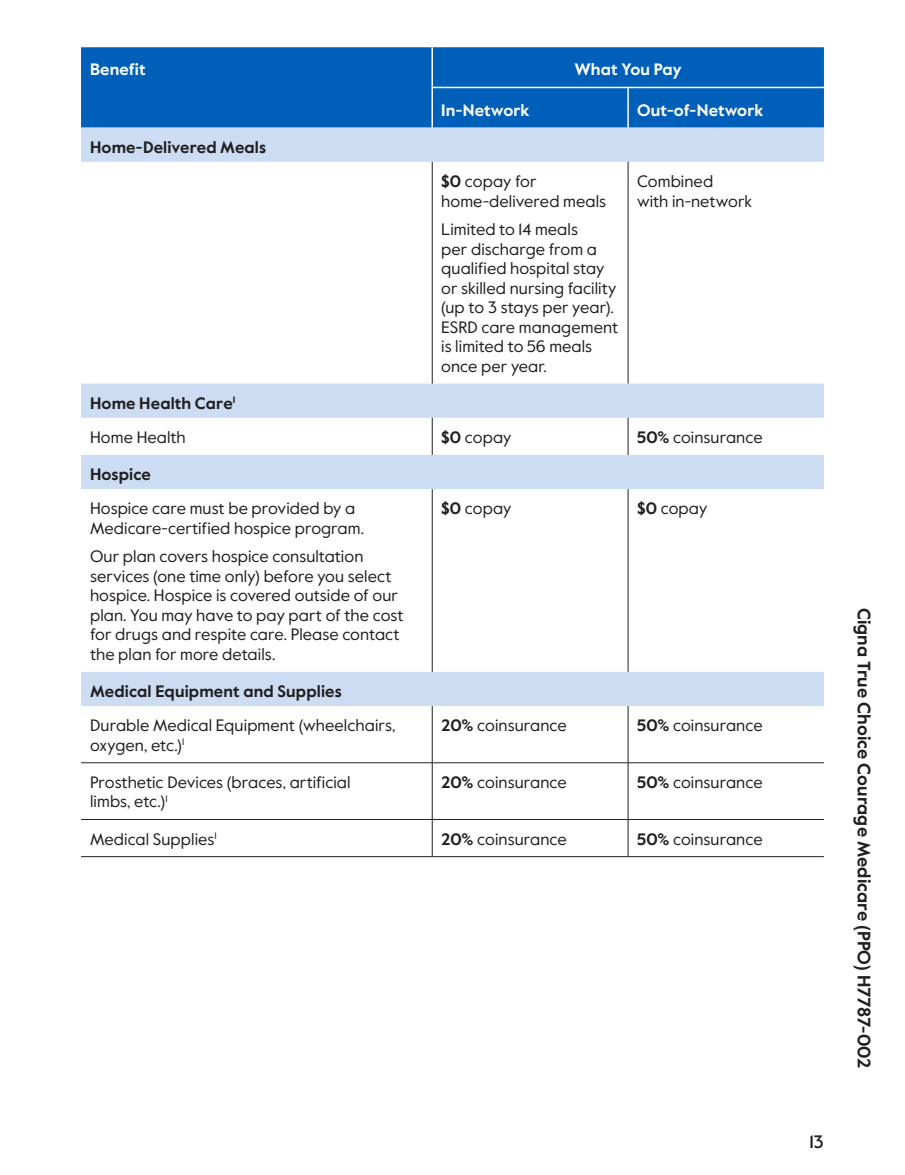
<style>
.page{position:relative;width:905px;height:1175px;background:#fff}
.page>*{position:absolute;margin:0;border:0;box-sizing:border-box;transform-origin:0 0}
.margin_plan_name{font:700 18px "Value Sans Pro";color:#231f20}
.t1{font:500 18px "Value Sans Pro";color:#231f20}
.table_para{font:16.5px/19.5px "Value Sans Pro";letter-spacing:.005em;color:#231f20}
.table_row_h1{font:700 16.5px "Value Sans Pro";letter-spacing:.01em;color:#231f20}
.table_col_h1_align_r{font:700 16.5px "Value Sans Pro";letter-spacing:.005em;color:#fff}
.table_col_h1_align_c{font:700 16.5px "Value Sans Pro";color:#fff}
.s1{font-weight:700}
</style>
<div class="page">
<div style="left:81px;top:47px;width:743px;height:81px;background:#005fb9"></div>
<svg style="left:81px;top:128px;width:743px;height:578px"></svg>
<hr style="left:432px;top:162px;width:1px;height:221px;background:#231f20">
<hr style="left:432px;top:418px;width:1px;height:37px;background:#231f20">
<hr style="left:432px;top:489px;width:1px;height:183px;background:#231f20">
<hr style="left:432px;top:706px;width:1px;height:56px;background:#231f20">
<hr style="left:432px;top:763px;width:1px;height:56px;background:#231f20">
<hr style="left:432px;top:819px;width:1px;height:37px;background:#231f20">
<hr style="left:627px;top:162px;width:1px;height:221px;background:#231f20">
<hr style="left:627px;top:418px;width:1px;height:37px;background:#231f20">
<hr style="left:627px;top:489px;width:1px;height:183px;background:#231f20">
<hr style="left:627px;top:706px;width:1px;height:56px;background:#231f20">
<hr style="left:627px;top:763px;width:1px;height:56px;background:#231f20">
<hr style="left:627px;top:819px;width:1px;height:37px;background:#231f20">
<hr style="left:81px;top:856px;width:351px;height:1px;background:#231f20">
<hr style="left:432px;top:856px;width:196px;height:1px;background:#231f20">
<hr style="left:628px;top:856px;width:196px;height:1px;background:#231f20">
<hr style="left:431px;top:47px;width:2px;height:40px;background:#fff">
<hr style="left:628px;top:87px;width:196px;height:1px;background:#fff">
<hr style="left:431px;top:87px;width:197px;height:1px;background:#fff">
<hr style="left:627px;top:88px;width:1px;height:40px;background:#fff">
<hr style="left:431px;top:88px;width:2px;height:40px;background:#fff">
<hr style="left:81px;top:762px;width:351px;height:1px;background:#231f20">
<hr style="left:432px;top:762px;width:196px;height:1px;background:#231f20">
<hr style="left:628px;top:762px;width:196px;height:1px;background:#231f20">
<hr style="left:81px;top:819px;width:351px;height:1px;background:#231f20">
<hr style="left:432px;top:819px;width:196px;height:1px;background:#231f20">
<hr style="left:628px;top:819px;width:196px;height:1px;background:#231f20">
<p class="table_col_h1_align_r" style="left:90px;top:60px;width:57px">Benefit</p>
<p class="table_col_h1_align_c" style="left:574px;top:60px;width:109px">What You Pay</p>
<p class="table_col_h1_align_r" style="left:441px;top:100px;width:90px">In-Network</p>
<p class="table_col_h1_align_r" style="left:637px;top:100px;width:128px">Out-of-Network</p>
<p class="table_row_h1" style="left:90px;top:137px;width:178px">Home-Delivered Meals</p>
<p class="table_para" style="left:441px;top:172px;width:166px"><span class="s1">$0</span> copay for home-delivered meals</p>
<p class="table_para" style="left:441px;top:220px;width:178px">Limited to 14 meals<br>per discharge from a qualified hospital stay or skilled nursing facility (up to 3 stays per year).<br>ESRD care management is limited to 56 meals once per year.</p>
<p class="table_para" style="left:637px;top:172px;width:116px">Combined<br>with in-network</p>
<p class="table_row_h1" style="left:90px;top:393px;width:147px">Home Health Care<sup>1</sup></p>
<p class="table_para" style="left:90px;top:428px;width:97px">Home Health</p>
<p class="table_para" style="left:441px;top:428px;width:72px"><span class="s1">$0</span> copay</p>
<p class="table_para" style="left:637px;top:428px;width:127px"><span class="s1">50%</span> coinsurance</p>
<p class="table_row_h1" style="left:90px;top:464px;width:62px">Hospice</p>
<p class="table_para" style="left:90px;top:499px;width:275px">Hospice care must be provided by a<br>Medicare-certified hospice program.</p>
<p class="table_para" style="left:90px;top:547px;width:315px">Our plan covers hospice consultation services (one time only) before you select hospice. Hospice is covered outside of our plan. You may have to pay part of the cost for drugs and respite care. Please contact the plan for more details.</p>
<p class="table_para" style="left:441px;top:499px;width:72px"><span class="s1">$0</span> copay</p>
<p class="table_para" style="left:637px;top:499px;width:72px"><span class="s1">$0</span> copay</p>
<p class="table_row_h1" style="left:90px;top:681px;width:253px">Medical Equipment and Supplies</p>
<p class="table_para" style="left:90px;top:716px;width:307px">Durable Medical Equipment (wheelchairs, oxygen, etc.)<sup>1</sup></p>
<p class="table_para" style="left:441px;top:716px;width:127px"><span class="s1">20%</span> coinsurance</p>
<p class="table_para" style="left:637px;top:716px;width:127px"><span class="s1">50%</span> coinsurance</p>
<p class="table_para" style="left:90px;top:772px;width:262px">Prosthetic Devices (braces, artificial limbs, etc.)<sup>1</sup></p>
<p class="table_para" style="left:441px;top:772px;width:127px"><span class="s1">20%</span> coinsurance</p>
<p class="table_para" style="left:637px;top:772px;width:127px"><span class="s1">50%</span> coinsurance</p>
<p class="table_para" style="left:90px;top:829px;width:128px">Medical Supplies<sup>1</sup></p>
<p class="table_para" style="left:441px;top:829px;width:127px"><span class="s1">20%</span> coinsurance</p>
<p class="table_para" style="left:637px;top:829px;width:127px"><span class="s1">50%</span> coinsurance</p>
<p class="t1" style="left:809px;top:1130px;width:16px">13</p>
<p class="margin_plan_name" style="left:874px;top:608px;width:462px;rotate:90deg">Cigna True Choice Courage Medicare (PPO) H7787-002</p>
</div>
